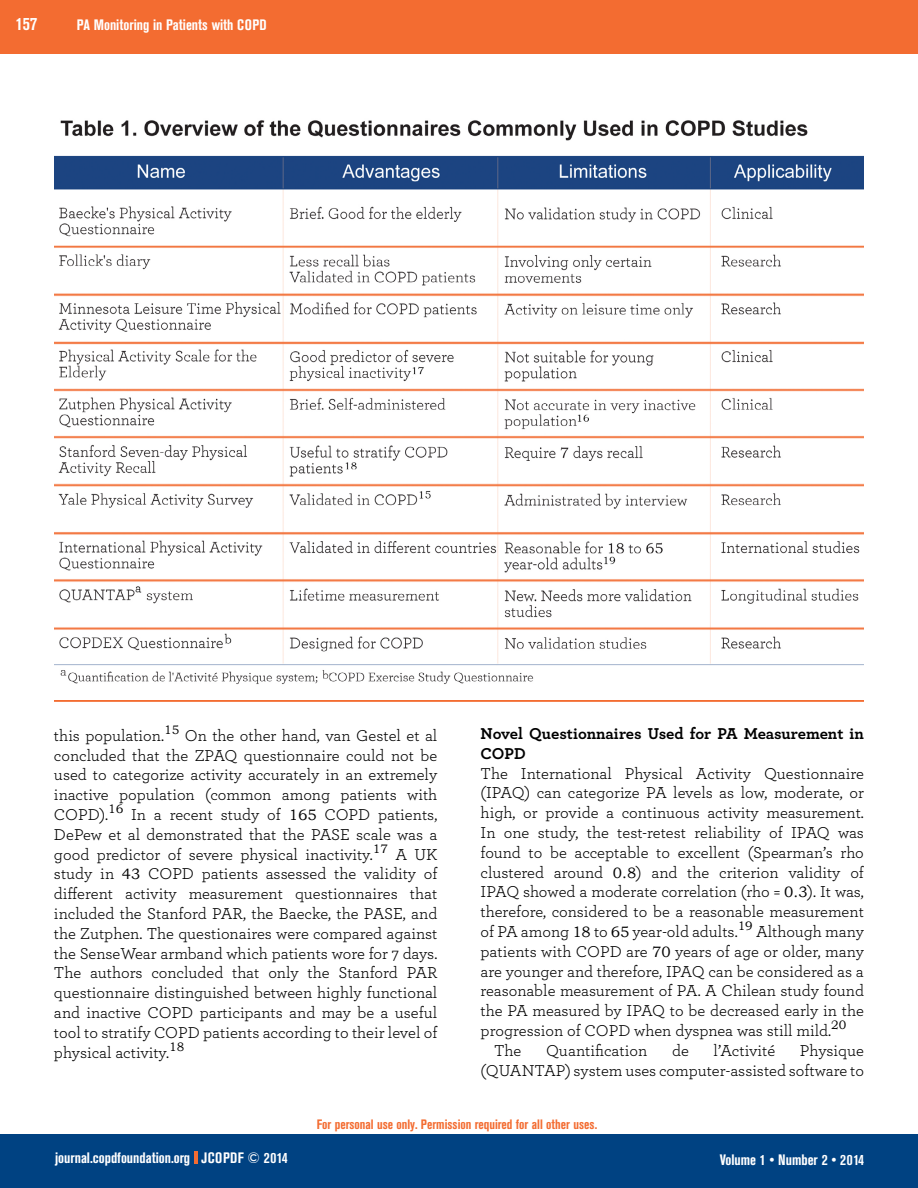
<style>
.page{position:relative;width:918px;height:1188px;background:#fff}
.page>*{position:absolute;margin:0;border:0;box-sizing:border-box;transform-origin:0 0}
.t1{font:700 condensed 18px "Akzidenz Grotesk BE";color:#fff}
.t2{font:16.5px/19.8px "Breathe";color:#000;text-align:justify}
.t3{font:700 16.5px/19.8px "Breathe";color:#000}
.t4{font:700 condensed 15px "Akzidenz Grotesk BE";color:#fff}
.t5{font:700 condensed 13.5px "Akzidenz Grotesk BE";color:#f36c31}
.s1{font-family:"Bookman Old Style";font-size:15px}
</style>
<div class="page">
<div style="left:0;top:1134px;width:918px;height:54px;background:#004282"></div>
<div style="left:0;top:0;width:918px;height:54px;background:#f36c31"></div>
<svg style="left:194px;top:1152px;width:3px;height:12px"></svg>
<hr style="left:54px;top:700px;width:810px;height:2px;background:#f36c31">
<img style="left:54px;top:120px;width:810px;height:565px">
<p class="t1" style="left:16px;top:13px;width:23px">157</p>
<p class="t4" style="left:77px;top:16px;width:191px">PA Monitoring in Patients with COPD</p>
<p class="t2" style="left:54px;top:725px;width:385px">this population.<sup>15</sup> On the other hand, van Gestel et al concluded that the ZPAQ questionnaire could not be used to categorize activity accurately in an extremely inactive population (common among patients with COPD).<sup>16</sup> In a recent study of <span class="s1">165</span> COPD patients, DePew et al demonstrated that the PASE scale was a good predictor of severe physical inactivity.<sup>17</sup> A UK study in <span class="s1">43</span> COPD patients assessed the validity of different activity measurement questionnaires that included the Stanford PAR, the Baecke, the PASE, and the Zutphen. The questionaires were compared against the SenseWear armband which patients wore for 7 days.<br>The authors concluded that only the Stanford PAR questionnaire distinguished between highly functional and inactive COPD participants and may be a useful tool to stratify COPD patients according to their level of physical activity.<sup>18</sup></p>
<p class="t3" style="left:481px;top:723px;width:385px">Novel Questionnaires Used for PA Measurement in<br>COPD</p>
<p class="t2" style="left:481px;top:762px;width:385px">The International Physical Activity Questionnaire (IPAQ) can categorize PA levels as low, moderate, or high, or provide a continuous activity measurement.<br>In one study, the test-retest reliability of IPAQ was found to be acceptable to excellent (Spearman’s rho clustered around <span class="s1">0.8</span>) and the criterion validity of IPAQ showed a moderate correlation (rho = <span class="s1">0.3</span>). It was, therefore, considered to be a reasonable measurement of PA among <span class="s1">18</span> to <span class="s1">65</span> year-old adults.<sup>19</sup> Although many patients with COPD are <span class="s1">70</span> years of age or older, many are younger and therefore, IPAQ can be considered as a reasonable measurement of PA. A Chilean study found the PA measured by IPAQ to be decreased early in the progression of COPD when dyspnea was still mild.<sup>20</sup></p>
<p class="t2" style="left:494px;top:1040px;width:29px">The</p>
<p class="t2" style="left:546px;top:1040px;width:103px">Quantification</p>
<p class="t2" style="left:672px;top:1040px;width:18px">de</p>
<p class="t2" style="left:714px;top:1040px;width:63px">l’Activité</p>
<p class="t2" style="left:481px;top:1040px;width:385px;text-align:right">Physique<br>(QUANTAP) system uses computer-assisted software to</p>
<p class="t5" style="left:317px;top:1117px;width:282px">For personal use only. Permission required for all other uses.</p>
<p class="t4" style="left:55px;top:1149px;width:234px">journal.copdfoundation.org JCOPDF © 2014</p>
<p class="t4" style="left:720px;top:1151px;width:146px">Volume 1 • Number 2 • 2014</p>
</div>
